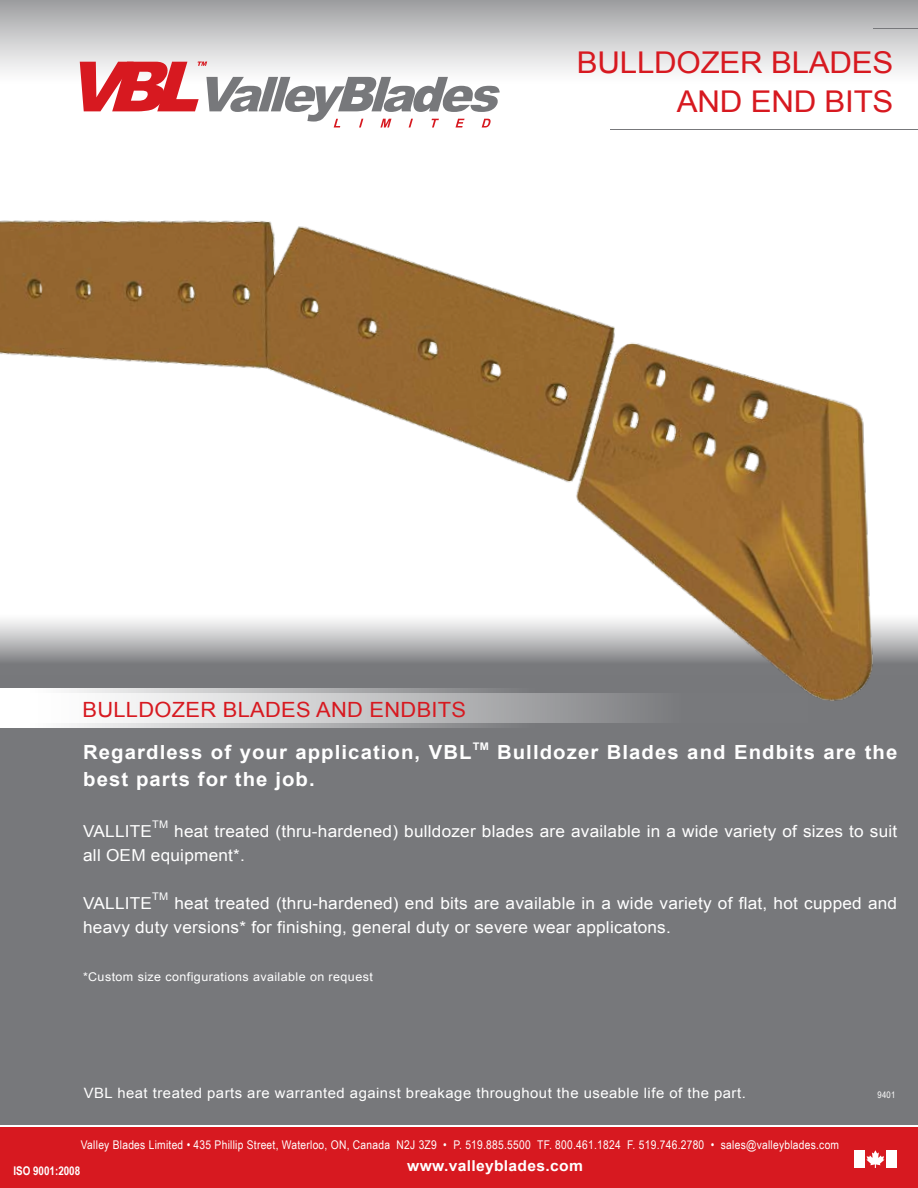
<style>
.page{position:relative;width:918px;height:1188px;background:#fff}
.page>*{position:absolute;margin:0;border:0;box-sizing:border-box;transform-origin:0 0}
.t1{font:30px/39px "Arial";letter-spacing:-.005em;color:#d71920;text-align:right;scale:1.04 1}
.t2{font:21px "Arial";letter-spacing:.015em;color:#d71920;scale:1.04 1}
.t3{font:700 19.5px "Arial";letter-spacing:.055em;color:#fff;scale:1.04 1}
.t4{font:16.5px/24px "Arial";letter-spacing:.015em;color:#fff;scale:1.04 1}
.t5{font:700 15px "Arial";letter-spacing:.02em;color:#fff;scale:1.04 1}
.t6{font:14.25px "Arial";letter-spacing:.035em;color:#fff;scale:1.04 1}
.t7{font:12px "Arial Narrow";letter-spacing:.02em;color:#fff;scale:1.04 1}
.t8{font:12px "Arial";letter-spacing:.035em;color:#fff;scale:1.04 1}
.t9{font:700 12px "Arial Narrow";color:#fff}
.t10{font:10.5px "Arial";color:#fff;scale:1.04 1}
.t11{font:700 10.5px "Arial";color:#fff;scale:1.04 1}
.t12{font:9px "Arial Narrow";color:#fff;scale:1.04 1}
</style>
<div class="page">
<svg style="left:0;top:0;width:918px;height:72px;background:#c7c8c9"></svg>
<div style="left:0;top:1127px;width:918px;height:61px;background:#d71920"></div>
<div style="left:0;top:673px;width:918px;height:451px;background:#77787b"></div>
<div style="left:0;top:606px;width:918px;height:68px;background:linear-gradient(to bottom,#fff,#6d6e71)"></div>
<svg style="left:866px;top:1150px;width:19px;height:18px"></svg>
<div style="left:887px;top:1150px;width:10px;height:18px;background:#fff"></div>
<div style="left:855px;top:1150px;width:10px;height:18px;background:#fff"></div>
<svg style="left:80px;top:62px;width:420px;height:17px"></svg>
<svg style="left:0;top:689px;width:301px;height:38px;background:#e1e1e2"></svg>
<svg style="left:0;top:694px;width:301px;height:28px;background:#eee"></svg>
<hr style="left:873px;top:28px;width:45px;height:1px;background:#77787b">
<hr style="left:610px;top:129px;width:308px;height:1px;background:#77787b">
<img style="left:0;top:79px;width:608px;height:303px">
<img style="left:301px;top:325px;width:617px;height:403px">
<h1 class="t1" style="left:577px;top:43px;width:306px">BULLDOZER BLADES<br>AND END BITS</h1>
<p class="t2" style="left:83px;top:695px;width:370px">BULLDOZER BLADES AND ENDBITS</p>
<p class="t3" style="left:83px;top:740px;width:375px">Regardless of your application, VBL</p>
<p class="t11" style="left:473px;top:740px;width:17px">TM</p>
<p class="t3" style="left:497px;top:740px;width:386px">Bulldozer Blades and Endbits are the</p>
<p class="t3" style="left:83px;top:767px;width:224px">best parts for the job.</p>
<p class="t4" style="left:83px;top:820px;width:68px">VALLITE</p>
<p class="t10" style="left:152px;top:818px;width:17px">TM</p>
<p class="t4" style="left:83px;top:820px;width:784px;text-indent:91px">heat treated (thru-hardened) bulldozer blades are available in a wide variety of sizes to suit all OEM equipment*.</p>
<p class="t4" style="left:83px;top:892px;width:68px">VALLITE</p>
<p class="t10" style="left:152px;top:890px;width:17px">TM</p>
<p class="t4" style="left:83px;top:892px;width:784px;text-indent:91px">heat treated (thru-hardened) end bits are available in a wide variety of flat, hot cupped and heavy duty versions* for finishing, general duty or severe wear applicatons.</p>
<p class="t8" style="left:83px;top:969px;width:280px">*Custom size configurations available on request</p>
<p class="t6" style="left:84px;top:1084px;width:638px">VBL heat treated parts are warranted against breakage throughout the useable life of the part.</p>
<p class="t7" style="left:81px;top:1136px;width:731px">Valley Blades Limited • 435 Phillip Street, Waterloo, ON, Canada N2J 3Z9 • P. 519.885.5500 TF. 800.461.1824 F. 519.746.2780 • sales@valleyblades.com</p>
<p class="t5" style="left:407px;top:1156px;width:171px">www.valleyblades.com</p>
<p class="t9" style="left:14px;top:1161px;width:68px">ISO 9001:2008</p>
<p class="t12" style="left:878px;top:1088px;width:19px">9401</p>
</div>
